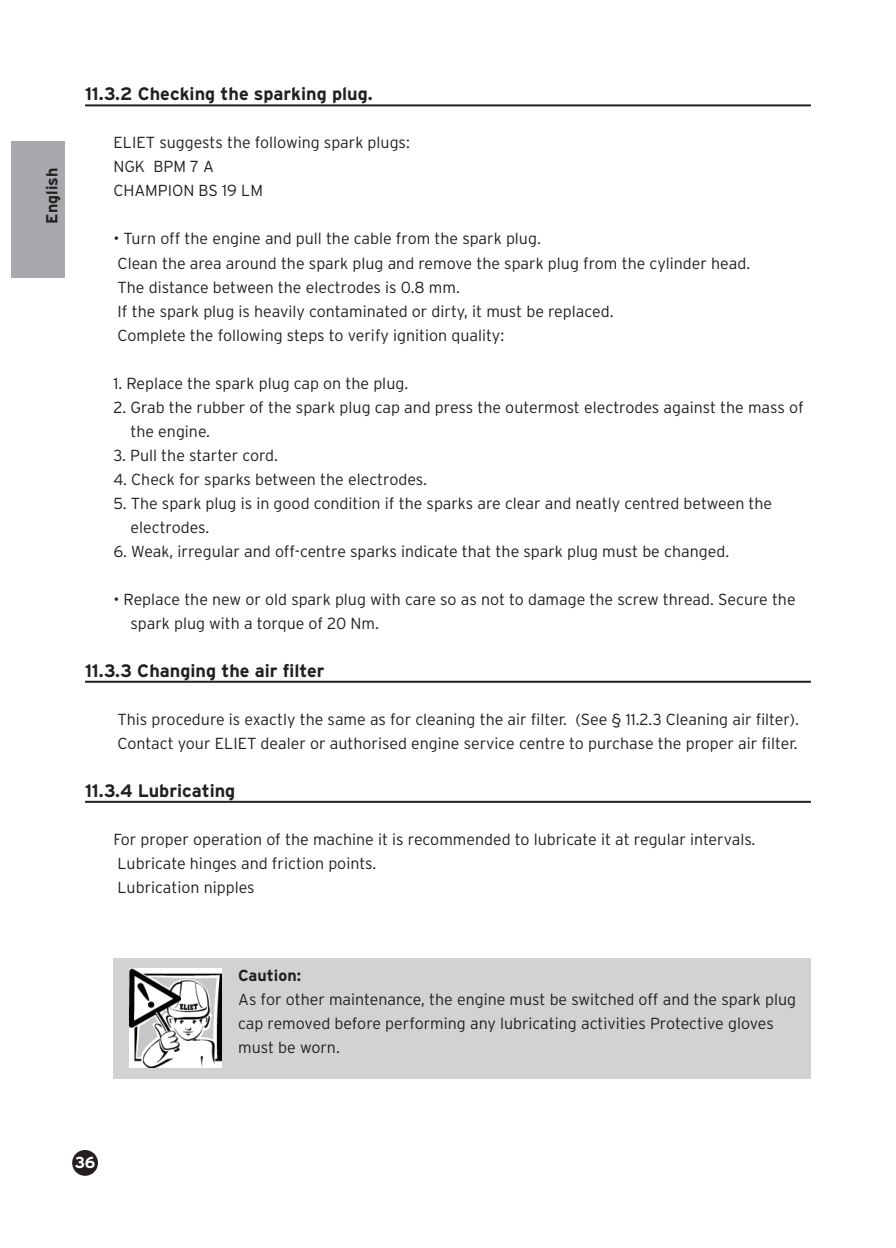
<style>
.page{position:relative;width:896px;height:1248px;background:#fff}
.page>*{position:absolute;margin:0;border:0;box-sizing:border-box;transform-origin:0 0}
.t1{font:700 18px "Interstate";color:#231f20}
.t2{font:300 16px/24px "Interstate";color:#231f20}
.t3{font:700 16px "Interstate";color:#231f20}
.t4{font:700 16px "Interstate";color:#fff}
</style>
<div class="page">
<div style="left:73px;top:1150px;width:24px;height:24px;background:#231f20;border-radius:50%"></div>
<div style="left:72px;top:1149px;width:26px;height:26px;border:2px solid #231f20;border-radius:50%"></div>
<div style="left:11px;top:142px;width:54px;height:136px;background:#a8a9ad"></div>
<hr style="left:85px;top:104px;width:726px;height:2px;background:#231f20">
<hr style="left:85px;top:680px;width:726px;height:2px;background:#231f20">
<hr style="left:85px;top:800px;width:726px;height:2px;background:#231f20">
<div style="left:113px;top:958px;width:698px;height:121px;background:#d1d2d4"></div>
<img style="left:130px;top:968px;width:91px;height:99px">
<p class="t3" style="left:45px;top:223px;width:57px;rotate:-90deg">English</p>
<p class="t1" style="left:85px;top:86px;width:289px">11.3.2 Checking the sparking plug.</p>
<p class="t2" style="left:113px;top:132px;width:298px">ELIET suggests the following spark plugs:<br>NGK BPM 7 A<br>CHAMPION BS 19 LM</p>
<p class="t2" style="left:113px;top:227px;width:638px">• Turn off the engine and pull the cable from the spark plug.<br>Clean the area around the spark plug and remove the spark plug from the cylinder head.<br>The distance between the electrodes is 0.8 mm.<br>If the spark plug is heavily contaminated or dirty, it must be replaced.<br>Complete the following steps to verify ignition quality:</p>
<p class="t2" style="left:113px;top:372px;width:296px">1. Replace the spark plug cap on the plug.</p>
<p class="t2" style="left:130px;top:396px;width:675px;text-indent:-17px">2. Grab the rubber of the spark plug cap and press the outermost electrodes against the mass of the engine.</p>
<p class="t2" style="left:113px;top:444px;width:166px">3. Pull the starter cord.</p>
<p class="t2" style="left:113px;top:468px;width:315px">4. Check for sparks between the electrodes.</p>
<p class="t2" style="left:130px;top:492px;width:643px;text-indent:-17px">5. The spark plug is in good condition if the sparks are clear and neatly centred between the electrodes.</p>
<p class="t2" style="left:113px;top:540px;width:617px">6. Weak, irregular and off-centre sparks indicate that the spark plug must be changed.</p>
<p class="t2" style="left:130px;top:587px;width:667px;text-indent:-17px">• Replace the new or old spark plug with care so as not to damage the screw thread. Secure the spark plug with a torque of 20 Nm.</p>
<p class="t1" style="left:85px;top:662px;width:241px">11.3.3 Changing the air filter</p>
<p class="t2" style="left:118px;top:708px;width:683px">This procedure is exactly the same as for cleaning the air filter. (See § 11.2.3 Cleaning air filter).<br>Contact your ELIET dealer or authorised engine service centre to purchase the proper air filter.</p>
<p class="t1" style="left:85px;top:782px;width:152px">11.3.4 Lubricating</p>
<p class="t2" style="left:113px;top:828px;width:643px">For proper operation of the machine it is recommended to lubricate it at regular intervals.<br>Lubricate hinges and friction points.<br>Lubrication nipples</p>
<p class="t3" style="left:238px;top:968px;width:64px">Caution:</p>
<p class="t2" style="left:238px;top:988px;width:559px">As for other maintenance, the engine must be switched off and the spark plug cap removed before performing any lubricating activities Protective gloves must be worn.</p>
<p class="t4" style="left:75px;top:1155px;width:22px">36</p>
</div>
